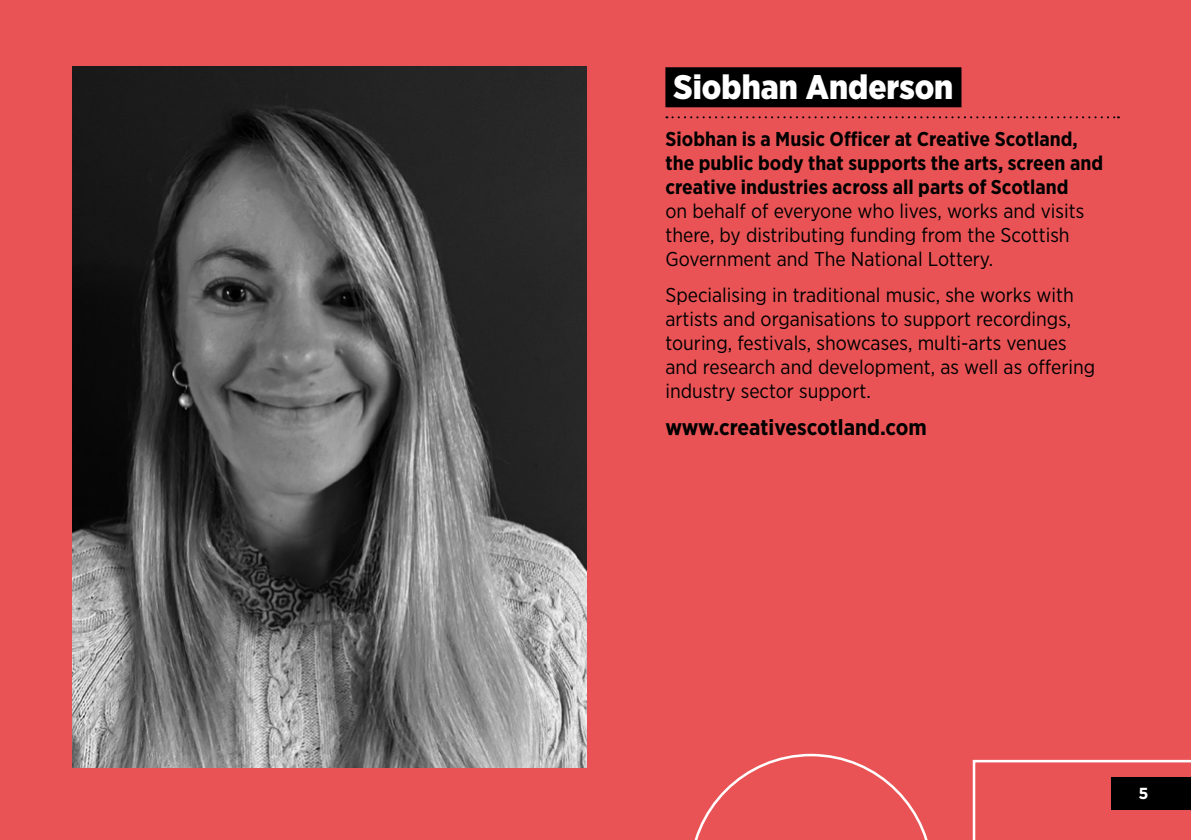
<style>
.page{position:relative;width:1191px;height:840px;background:#fff}
.page>*{position:absolute;margin:0;border:0;box-sizing:border-box;transform-origin:0 0}
.t1{font:900 34px "Gotham Narrow";color:#fff}
.t2{font:700 22px "Gotham Narrow";color:#000}
.t3{font:20px/24px "Gotham Narrow";color:#000}
.t4{font:700 20px/24px "Gotham Narrow";color:#000}
.t5{font:700 16px "Gotham";color:#fff}
</style>
<div class="page">
<div style="left:0;top:0;width:1191px;height:839px;background:#ea5355"></div>
<svg style="left:972px;top:759px;width:219px;height:80px"></svg>
<svg style="left:695px;top:753px;width:233px;height:86px"></svg>
<svg style="left:666px;top:116px;width:453px;height:2px"></svg>
<div style="left:665px;top:67px;width:296px;height:40px;background:#000"></div>
<img style="left:72px;top:67px;width:515px;height:700px">
<h1 class="t1" style="left:673px;top:65px;width:281px">Siobhan Anderson</h1>
<p class="t4" style="left:665px;top:127px;width:439px">Siobhan is a Music Officer at Creative Scotland, the public body that supports the arts, screen and creative industries across all parts of Scotland</p>
<p class="t3" style="left:665px;top:198px;width:420px">on behalf of everyone who lives, works and visits there, by distributing funding from the Scottish<br>Government and The National Lottery.</p>
<p class="t3" style="left:665px;top:282px;width:431px">Specialising in traditional music, she works with artists and organisations to support recordings, touring, festivals, showcases, multi-arts venues and research and development, as well as offering industry sector support.</p>
<p class="t2" style="left:665px;top:413px;width:263px">www.creativescotland.com</p>
<p class="t5" style="left:1138px;top:782px;width:12px">5</p>
</div>
